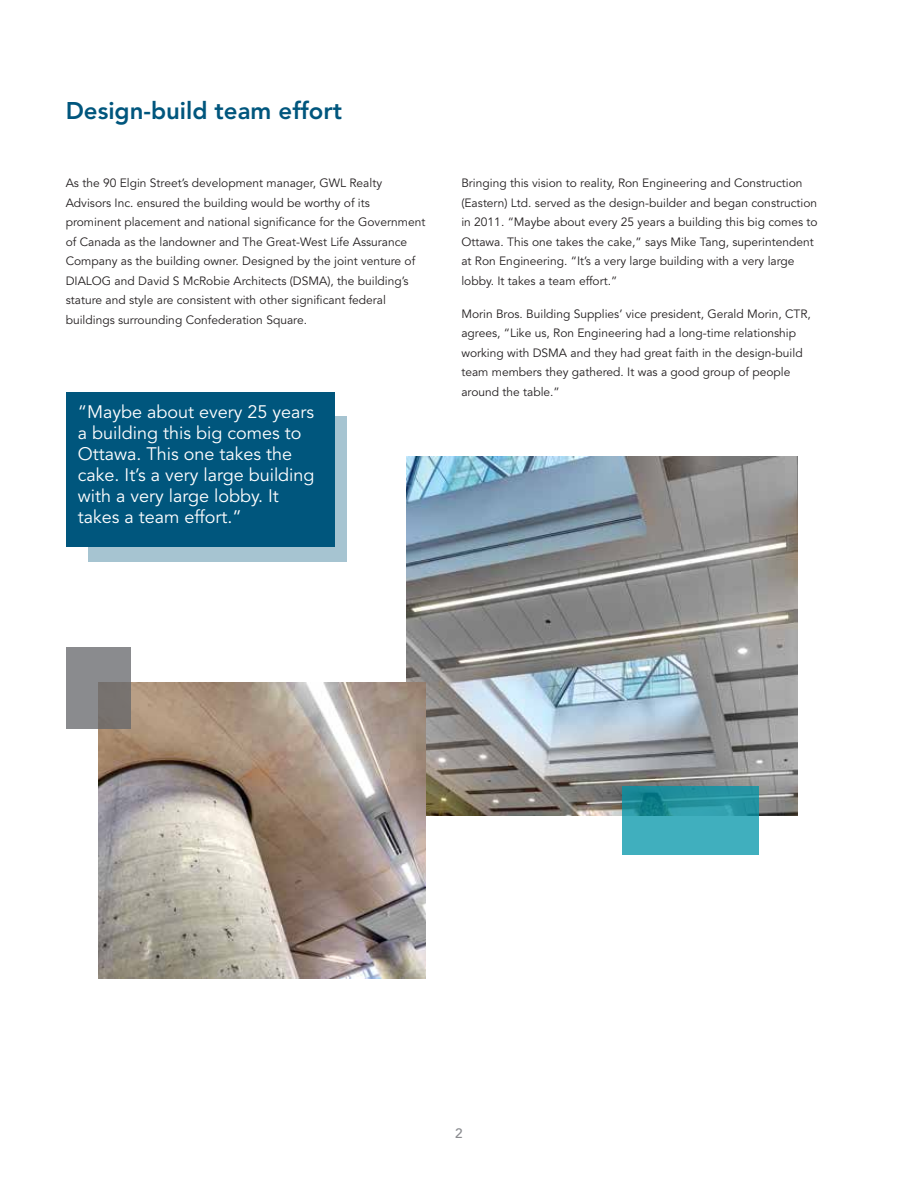
<style>
.page{position:relative;width:918px;height:1188px;background:#fff}
.page>*{position:absolute;margin:0;border:0;box-sizing:border-box;transform-origin:0 0}
.Headlines{font:800 24px "Avenir";color:#00567d}
.Callout_Body_text{font:18px/21px "Avenir";color:#fff}
.t1{font:500 13.5px "Avenir";color:#8a8b8f}
.Body_Copy{font:12px/19.5px "Avenir";color:#231f20}
</style>
<div class="page">
<img style="left:406px;top:457px;width:391px;height:359px">
<div style="left:88px;top:416px;width:259px;height:145px;background:#a6c4d1"></div>
<div style="left:66px;top:392px;width:269px;height:155px;background:#00567d"></div>
<img style="left:98px;top:683px;width:328px;height:295px">
<svg style="left:623px;top:786px;width:136px;height:68px;background:#32a1af"></svg>
<svg style="left:66px;top:648px;width:65px;height:81px;background:#848384"></svg>
<p class="Headlines" style="left:66px;top:96px;width:278px">Design-build team effort</p>
<p class="Body_Copy" style="left:66px;top:174px;width:361px">As the 90 Elgin Street’s development manager, GWL Realty Advisors Inc. ensured the building would be worthy of its prominent placement and national significance for the Government of Canada as the landowner and The Great-West Life Assurance Company as the building owner. Designed by the joint venture of DIALOG and David S McRobie Architects (DSMA), the building’s stature and style are consistent with other significant federal buildings surrounding Confederation Square.</p>
<p class="Body_Copy" style="left:461px;top:174px;width:358px">Bringing this vision to reality, Ron Engineering and Construction (Eastern) Ltd. served as the design-builder and began construction in 2011. “Maybe about every 25 years a building this big comes to Ottawa. This one takes the cake,” says Mike Tang, superintendent at Ron Engineering. “It’s a very large building with a very large lobby. It takes a team effort.”</p>
<p class="Body_Copy" style="left:461px;top:304px;width:351px">Morin Bros. Building Supplies’ vice president, Gerald Morin, CTR, agrees, “Like us, Ron Engineering had a long-time relationship working with DSMA and they had great faith in the design-build team members they gathered. It was a good group of people around the table.”</p>
<p class="Callout_Body_text" style="left:78px;top:402px;width:238px">“Maybe about every 25 years a building this big comes to<br>Ottawa. This one takes the cake. It’s a very large building with a very large lobby. It takes a team effort.”</p>
<p class="t1" style="left:455px;top:1126px;width:9px">2</p>
</div>
